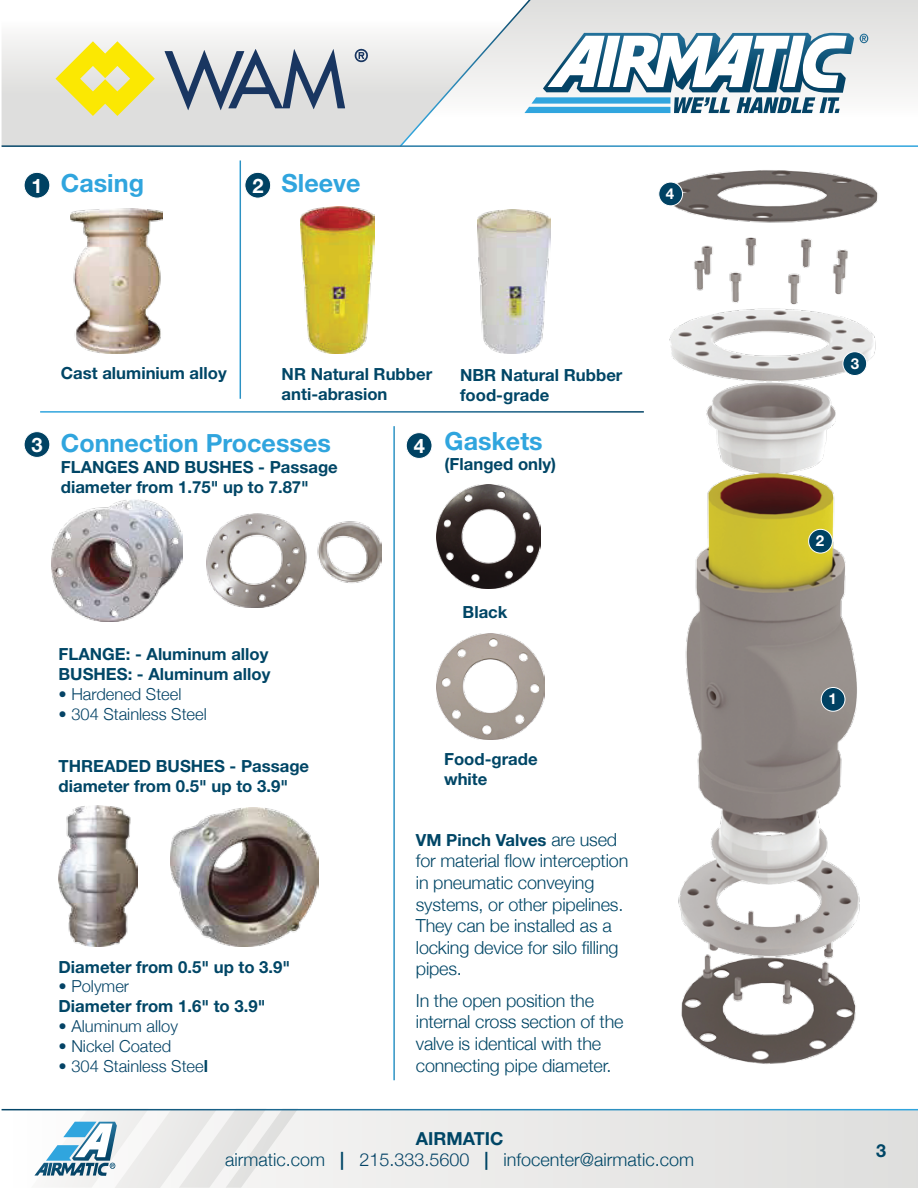
<style>
.page{position:relative;width:918px;height:1188px;background:#fff}
.page>*{position:absolute;margin:0;border:0;box-sizing:border-box;transform-origin:0 0}
.t1{font:700 25.05px "Helvetica Neue LT Std";color:#30a5de}
.t2{font:700 20.1px "Helvetica Neue LT Std";color:#fff}
.t3{font:300 18px/21.6px "Helvetica Neue";letter-spacing:-.01em;color:#004666}
.t4{font:700 18px "Helvetica Neue LT Std";color:#004666}
.t5{font:700 16.8px/20.1px "Helvetica Neue LT Std";color:#004666}
.t6{font:300 16.5px "Helvetica Neue";color:#044366}
.t7{font:700 15.15px "Helvetica Neue LT Std";color:#fff}
.s1{font-family:"Helvetica Neue LT Std";font-weight:700;font-size:16.8px;color:#004666}
.s2{font-family:"Helvetica Neue";font-weight:300;font-size:18px}
.s3{font-family:"Helvetica Neue LT Std";font-weight:700}
.s4{color:#044366}
</style>
<div class="page">
<svg style="left:854px;top:0;width:64px;height:93px"></svg>
<svg style="left:2px;top:36px;width:398px;height:109px"></svg>
<svg style="left:860px;top:34px;width:8px;height:9px"></svg>
<svg style="left:400px;top:0;width:454px;height:145px"></svg>
<div style="left:2px;top:1109px;width:916px;height:79px;background:#e8e8e7"></div>
<svg style="left:31px;top:1110px;width:267px;height:78px"></svg>
<hr style="left:2px;top:1109px;width:916px;height:1px;background:#fff">
<svg style="left:56px;top:41px;width:99px;height:75px;background:#f0e674"></svg>
<svg style="left:165px;top:49px;width:180px;height:61px;background:#a2abb9"></svg>
<svg style="left:354px;top:48px;width:14px;height:14px"></svg>
<div style="left:24px;top:172px;width:26px;height:26px;background:#004263;border-radius:50%"></div>
<div style="left:24px;top:172px;width:26px;height:26px;border:1px solid #fff;border-radius:50%"></div>
<div style="left:245px;top:172px;width:26px;height:26px;background:#004263;border-radius:50%"></div>
<div style="left:245px;top:172px;width:26px;height:26px;border:1px solid #fff;border-radius:50%"></div>
<div style="left:24px;top:432px;width:26px;height:25px;background:#004263;border-radius:50%"></div>
<div style="left:24px;top:431px;width:26px;height:27px;border:1px solid #fff;border-radius:50%"></div>
<img style="left:658px;top:170px;width:220px;height:894px">
<div style="left:659px;top:182px;width:24px;height:24px;background:#004263;border-radius:50%"></div>
<div style="left:659px;top:182px;width:24px;height:24px;border:1px solid #fff;border-radius:50%"></div>
<div style="left:843px;top:352px;width:24px;height:24px;background:#004263;border-radius:50%"></div>
<div style="left:843px;top:352px;width:24px;height:24px;border:1px solid #fff;border-radius:50%"></div>
<div style="left:809px;top:529px;width:23px;height:24px;background:#004263;border-radius:50%"></div>
<div style="left:808px;top:529px;width:25px;height:24px;border:1px solid #fff;border-radius:50%"></div>
<div style="left:821px;top:687px;width:24px;height:24px;background:#004263;border-radius:50%"></div>
<div style="left:821px;top:687px;width:24px;height:24px;border:1px solid #fff;border-radius:50%"></div>
<img style="left:71px;top:208px;width:92px;height:145px">
<img style="left:300px;top:207px;width:75px;height:146px">
<img style="left:51px;top:500px;width:131px;height:122px">
<img style="left:59px;top:806px;width:79px;height:140px">
<img style="left:478px;top:209px;width:72px;height:145px">
<img style="left:206px;top:513px;width:175px;height:95px">
<img style="left:171px;top:808px;width:148px;height:138px">
<div style="left:406px;top:433px;width:26px;height:25px;background:#004263;border-radius:50%"></div>
<div style="left:406px;top:432px;width:26px;height:27px;border:1px solid #fff;border-radius:50%"></div>
<img style="left:437px;top:485px;width:104px;height:104px">
<img style="left:437px;top:633px;width:107px;height:107px">
<h1 class="t1" style="left:61px;top:168px;width:85px">Casing</h1>
<h1 class="t1" style="left:282px;top:168px;width:81px">Sleeve</h1>
<p class="t2" style="left:32px;top:173px;width:13px">1</p>
<p class="t2" style="left:252px;top:173px;width:13px">2</p>
<p class="t7" style="left:666px;top:184px;width:10px">4</p>
<p class="t2" style="left:32px;top:432px;width:13px">3</p>
<p class="t5" style="left:61px;top:363px;width:167px">Cast aluminium alloy</p>
<p class="t5" style="left:282px;top:364px;width:152px">NR Natural Rubber anti-abrasion</p>
<p class="t5" style="left:460px;top:365px;width:164px">NBR Natural Rubber food-grade</p>
<h1 class="t1" style="left:61px;top:427px;width:272px">Connection Processes</h1>
<p class="t5" style="left:61px;top:457px;width:279px">FLANGES AND BUSHES - Passage diameter from 1.75" up to 7.87"</p>
<h1 class="t1" style="left:414px;top:426px;width:130px"><sub>4</sub> Gaskets</h1>
<p class="t5" style="left:445px;top:454px;width:113px">(Flanged only)</p>
<p class="t5" style="left:59px;top:644px;width:213px">FLANGE: - Aluminum alloy<br>BUSHES: - Aluminum alloy</p>
<p class="t6" style="left:59px;top:684px;width:124px">• Hardened Steel</p>
<p class="t6" style="left:59px;top:704px;width:150px">• 304 Stainless Steel</p>
<p class="t5" style="left:59px;top:756px;width:252px">THREADED BUSHES - Passage diameter from 0.5" up to 3.9"</p>
<p class="t5" style="left:59px;top:956px;width:233px">Diameter from 0.5" up to 3.9"</p>
<p class="t6" style="left:59px;top:976px;width:72px">• Polymer</p>
<p class="t5" style="left:59px;top:996px;width:208px">Diameter from 1.6" to 3.9"</p>
<p class="t6" style="left:59px;top:1016px;width:121px">• Aluminum alloy</p>
<p class="t6" style="left:59px;top:1036px;width:114px">• Nickel Coated</p>
<p class="t6" style="left:59px;top:1056px;width:151px">• 304 Stainless Stee<span class="s1">l</span></p>
<p class="t5" style="left:463px;top:602px;width:46px">Black</p>
<p class="t5" style="left:444px;top:749px;width:95px">Food-grade white</p>
<p class="t5" style="left:416px;top:829px;width:203px">VM Pinch Valves <span class="s2">are used</span></p>
<p class="t3" style="left:416px;top:850px;width:214px">for material flow interception in pneumatic conveying systems, or other pipelines.<br>They can be installed as a locking device for silo filling pipes.</p>
<p class="t3" style="left:416px;top:989px;width:209px">In the open position the internal cross section of the valve is identical with the connecting pipe diameter.</p>
<p class="t4" style="left:416px;top:1127px;width:89px">AIRMATIC</p>
<p class="t3" style="left:225px;top:1149px;width:470px">airmatic.com <span class="s3">|</span> <span class="s4">215.333.5600</span> <span class="s3">|</span> infocenter@airmatic.com</p>
<p class="t7" style="left:851px;top:354px;width:10px">3</p>
<p class="t7" style="left:816px;top:531px;width:10px">2</p>
<p class="t7" style="left:828px;top:690px;width:10px">1</p>
<p class="t4" style="left:876px;top:1140px;width:12px">3</p>
</div>
